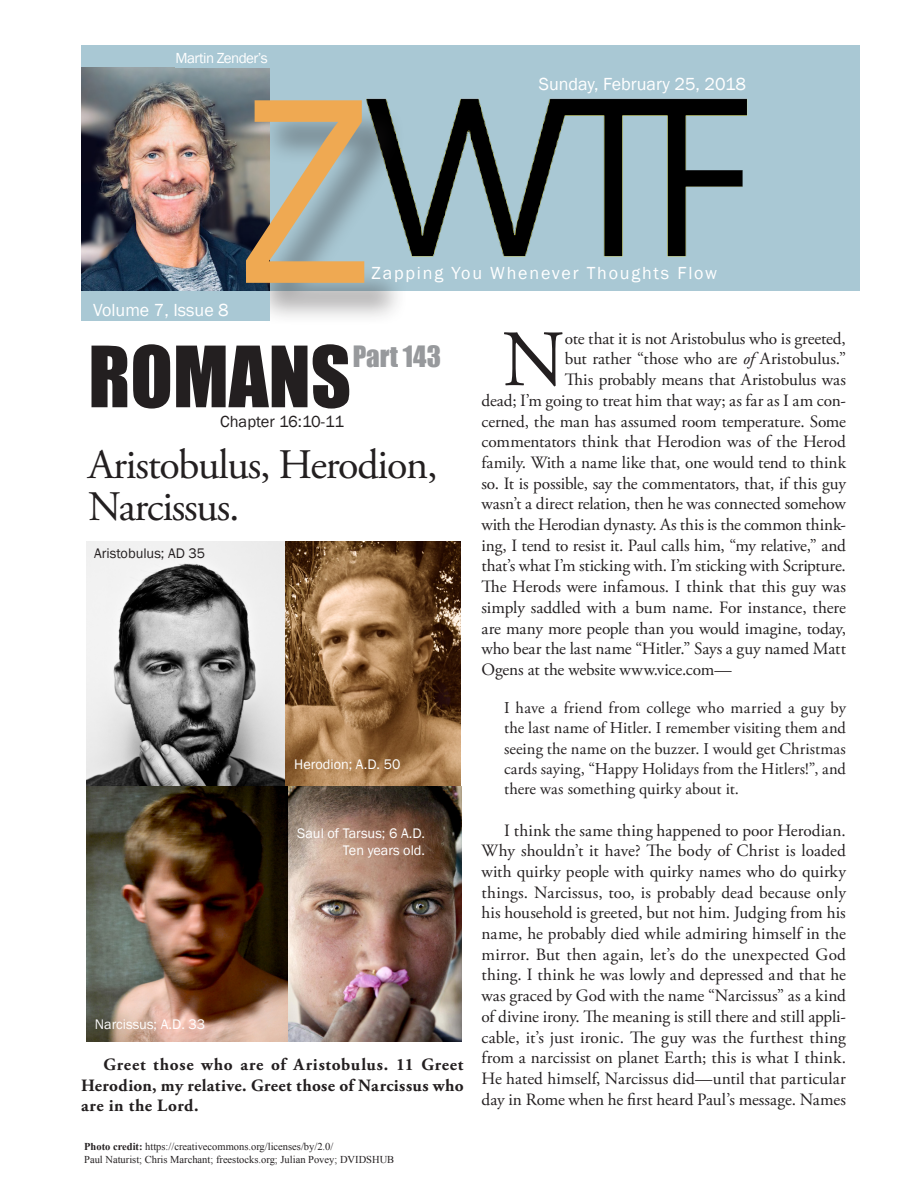
<style>
.page{position:relative;width:918px;height:1188px;background:#fff}
.page>*{position:absolute;margin:0;border:0;box-sizing:border-box;transform-origin:0 0}
.t1{font:255px "Arial Narrow";color:#efa952}
.Better_Justification{font:79.65px "Adobe Garamond Pro";color:#231f20}
.t2{font:78px "Impact";color:#231f20}
.t3{font:42px/42px "Adobe Garamond Pro";letter-spacing:-.03em;color:#231f20}
.t4{font:27px "Impact";color:#97999c}
.t5{font:18px "Franklin Gothic";color:#fff}
.t6{font:18px "Franklin Gothic";letter-spacing:.1em;color:#fff}
.Better_Justification-2{font:17.25px/20.7px "Adobe Garamond Pro";letter-spacing:-.005em;color:#231f20;text-align:justify}
.Better_Justification-3{font:700 17.25px/20.7px "Adobe Garamond Pro";letter-spacing:.02em;color:#231f20;text-align:justify}
.Block_Quote{font:16.5px/20.2px "Adobe Garamond Pro";letter-spacing:.005em;color:#231f20;text-align:justify}
.t7{font:16.5px "Franklin Gothic";color:#231f20}
.t8{font:15px "Franklin Gothic";letter-spacing:-.04em;color:#fff}
.t9{font:14.25px "Franklin Gothic";color:#fff}
.t10{font:14.25px "Franklin Gothic";color:#231f20}
.t11{font:10.5px "Times New Roman";color:#231f20}
.s1{font-weight:700}
.s2{font-style:italic}
</style>
<div class="page">
<div style="left:81px;top:45px;width:779px;height:246px;background:#a9c8d4"></div>
<img style="left:367px;top:98px;width:381px;height:158px">
<img style="left:81px;top:68px;width:189px;height:223px">
<div style="left:251px;top:104px;width:158px;height:223px;background:#231f20;opacity:.37"></div>
<div style="left:81px;top:291px;width:189px;height:30px;background:#a9c8d4"></div>
<img style="left:285px;top:541px;width:175px;height:246px">
<img style="left:287px;top:787px;width:175px;height:254px">
<img style="left:86px;top:541px;width:199px;height:252px">
<img style="left:87px;top:787px;width:200px;height:254px">
<p class="t8" style="left:176px;top:49px;width:94px">Martin Zender’s</p>
<p class="t5" style="left:539px;top:73px;width:209px">Sunday, February 25, 2018</p>
<p class="t5" style="left:93px;top:299px;width:137px">Volume 7, Issue 8</p>
<p class="t1" style="left:242px;top:6px;width:129px">Z</p>
<p class="t6" style="left:372px;top:262px;width:347px">Zapping You Whenever Thoughts Flow</p>
<p class="t2" style="left:88px;top:316px;width:264px">ROMANS</p>
<p class="t4" style="left:353px;top:335px;width:90px">Part 143</p>
<p class="t7" style="left:220px;top:411px;width:125px">Chapter 16:10-11</p>
<p class="t3" style="left:88px;top:445px;width:351px">Aristobulus, Herodion,<br>Narcissus.</p>
<p class="t10" style="left:94px;top:545px;width:113px">Aristobulus; AD 35</p>
<p class="t9" style="left:95px;top:1015px;width:112px">Narcissus; A.D. 33</p>
<p class="t9" style="left:294px;top:755px;width:108px">Herodion; A.D. 50</p>
<p class="t9" style="left:297px;top:824px;width:129px">Saul of Tarsus; 6 A.D.</p>
<p class="t9" style="left:343px;top:841px;width:84px">Ten years old.</p>
<p class="Better_Justification-3" style="left:81px;top:1055px;width:384px;text-indent:22px">Greet those who are of Aristobulus. 11 Greet Herodion, my relative. Greet those of Narcissus who are in the Lord.</p>
<p class="t11" style="left:84px;top:1140px;width:251px"><span class="s1">Photo credit:</span> https://creativecommons.org/licenses/by/2.0/</p>
<p class="t11" style="left:84px;top:1152px;width:312px">Paul Naturist; Chris Marchant; freestocks.org; Julian Povey; DVIDSHUB</p>
<p class="Better_Justification" style="left:502px;top:312px;width:64px">N</p>
<p class="Better_Justification-2" style="left:565px;top:329px;width:283px">ote that it is not Aristobulus who is greeted,</p>
<p class="Better_Justification-2" style="left:565px;top:349px;width:283px">but rather “those who are <span class="s2">of</span> Aristobulus.”</p>
<p class="Better_Justification-2" style="left:565px;top:370px;width:283px">This probably means that Aristobulus was</p>
<p class="Better_Justification-2" style="left:482px;top:391px;width:366px">dead; I’m going to treat him that way; as far as I am con-</p>
<p class="Better_Justification-2" style="left:482px;top:411px;width:366px">cerned, the man has assumed room temperature. Some</p>
<p class="Better_Justification-2" style="left:482px;top:432px;width:366px">commentators think that Herodion was of the Herod</p>
<p class="Better_Justification-2" style="left:482px;top:453px;width:366px">family. With a name like that, one would tend to think</p>
<p class="Better_Justification-2" style="left:482px;top:473px;width:366px">so. It is possible, say the commentators, that, if this guy</p>
<p class="Better_Justification-2" style="left:482px;top:494px;width:366px">wasn’t a direct relation, then he was connected somehow</p>
<p class="Better_Justification-2" style="left:482px;top:515px;width:366px">with the Herodian dynasty. As this is the common think-</p>
<p class="Better_Justification-2" style="left:482px;top:536px;width:366px">ing, I tend to resist it. Paul calls him, “my relative,” and</p>
<p class="Better_Justification-2" style="left:482px;top:556px;width:366px">that’s what I’m sticking with. I’m sticking with Scripture.</p>
<p class="Better_Justification-2" style="left:482px;top:577px;width:366px">The Herods were infamous. I think that this guy was</p>
<p class="Better_Justification-2" style="left:482px;top:598px;width:366px">simply saddled with a bum name. For instance, there</p>
<p class="Better_Justification-2" style="left:482px;top:618px;width:366px">are many more people than you would imagine, today,</p>
<p class="Better_Justification-2" style="left:482px;top:639px;width:366px">who bear the last name “Hitler.” Says a guy named Matt</p>
<p class="Better_Justification-2" style="left:482px;top:660px;width:252px">Ogens at the website www.vice.com—</p>
<p class="Block_Quote" style="left:504px;top:698px;width:344px">I have a friend from college who married a guy by the last name of Hitler. I remember visiting them and seeing the name on the buzzer. I would get Christmas cards saying, “Happy Holidays from the Hitlers!”, and there was something quirky about it.</p>
<p class="Better_Justification-2" style="left:482px;top:820px;width:366px;text-indent:22px">I think the same thing happened to poor Herodian.<br>Why shouldn’t it have? The body of Christ is loaded with quirky people with quirky names who do quirky things. Narcissus, too, is probably dead because only his household is greeted, but not him. Judging from his name, he probably died while admiring himself in the mirror. But then again, let’s do the unexpected God thing. I think he was lowly and depressed and that he was graced by God with the name “Narcissus” as a kind of divine irony. The meaning is still there and still appli&shy;cable, it’s just ironic. The guy was the furthest thing from a narcissist on planet Earth; this is what I think.<br>He hated himself, Narcissus did—until that particular day in Rome when he first heard Paul’s message. Names</p>
</div>
